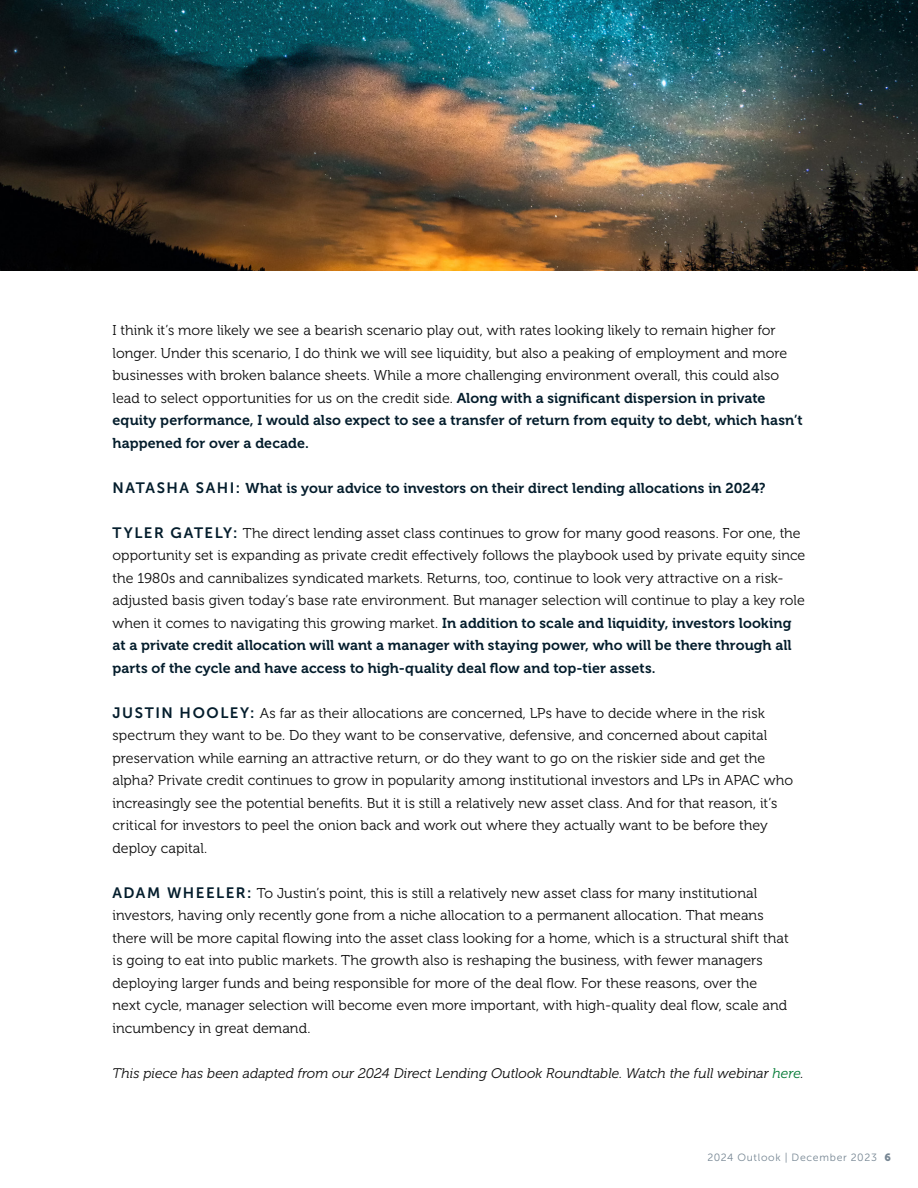
<style>
.page{position:relative;width:918px;height:1188px;background:#fff}
.page>*{position:absolute;margin:0;border:0;box-sizing:border-box;transform-origin:0 0}
.t1{font:14.25px/22.5px "Museo 300";color:#0d0d0d}
.t2{font:14.25px/22.5px "Museo 700";letter-spacing:.005em;color:#041d2c}
.t3{font:italic 13.95px "Museo 300";letter-spacing:.005em;color:#0d0d0d}
.t4{font:10.5px "Museo Sans 300";letter-spacing:.07em;color:#768693}
.s1{font-family:"Museo 700";color:#041d2c}
.s2{font-family:"Museo Sans 700";font-size:15px}
.s3{font-family:"Museo Sans 700";font-size:15px;color:#041d2c}
.s4{font-family:"Museo 300";color:#0d0d0d}
.s5{color:#007934}
.s6{font-family:"Museo Sans 900"}
</style>
<div class="page">
<img style="left:0;top:0;width:918px;height:271px">
<p class="t1" style="left:112px;top:319px;width:676px">I think it’s more likely we see a bearish scenario play out, with rates looking likely to remain higher for longer. Under this scenario, I do think we will see liquidity, but also a peaking of employment and more businesses with broken balance sheets. While a more challenging environment overall, this could also lead to select opportunities for us on the credit side. <span class="s1">Along with a significant dispersion in private</span></p>
<p class="t2" style="left:112px;top:409px;width:692px">equity performance, I would also expect to see a transfer of return from equity to debt, which hasn’t happened for over a decade.</p>
<p class="t2" style="left:112px;top:477px;width:655px"><span class="s2">NATASHA SAHI:</span> What is your advice to investors on their direct lending allocations in 2024?</p>
<p class="t1" style="left:112px;top:522px;width:694px"><span class="s3">TYLER GATELY:</span> The direct lending asset class continues to grow for many good reasons. For one, the opportunity set is expanding as private credit effectively follows the playbook used by private equity since the 1980s and cannibalizes syndicated markets. Returns, too, continue to look very attractive on a risk&shy;adjusted basis given today’s base rate environment. But manager selection will continue to play a key role</p>
<p class="t2" style="left:112px;top:612px;width:681px;text-align:justify"><span class="s4">when it comes to navigating this growing market.</span> In addition to scale and liquidity, investors looking at a private credit allocation will want a manager with staying power, who will be there through all parts of the cycle and have access to high-quality deal flow and top-tier assets.</p>
<p class="t1" style="left:112px;top:702px;width:682px"><span class="s3">JUSTIN HOOLEY:</span> As far as their allocations are concerned, LPs have to decide where in the risk spectrum they want to be. Do they want to be conservative, defensive, and concerned about capital preservation while earning an attractive return, or do they want to go on the riskier side and get the alpha? Private credit continues to grow in popularity among institutional investors and LPs in APAC who increasingly see the potential benefits. But it is still a relatively new asset class. And for that reason, it’s critical for investors to peel the onion back and work out where they actually want to be before they deploy capital.</p>
<p class="t1" style="left:112px;top:882px;width:678px"><span class="s3">ADAM WHEELER:</span> To Justin’s point, this is still a relatively new asset class for many institutional investors, having only recently gone from a niche allocation to a permanent allocation. That means there will be more capital flowing into the asset class looking for a home, which is a structural shift that is going to eat into public markets. The growth also is reshaping the business, with fewer managers deploying larger funds and being responsible for more of the deal flow. For these reasons, over the next cycle, manager selection will become even more important, with high-quality deal flow, scale and incumbency in great demand.</p>
<p class="t3" style="left:112px;top:1065px;width:693px">This piece has been adapted from our 2024 Direct Lending Outlook Roundtable. Watch the full webinar <span class="s5">here</span>.</p>
<p class="t4" style="left:707px;top:1152px;width:185px">2024 Outlook | December 2023 <span class="s6">6</span></p>
</div>
